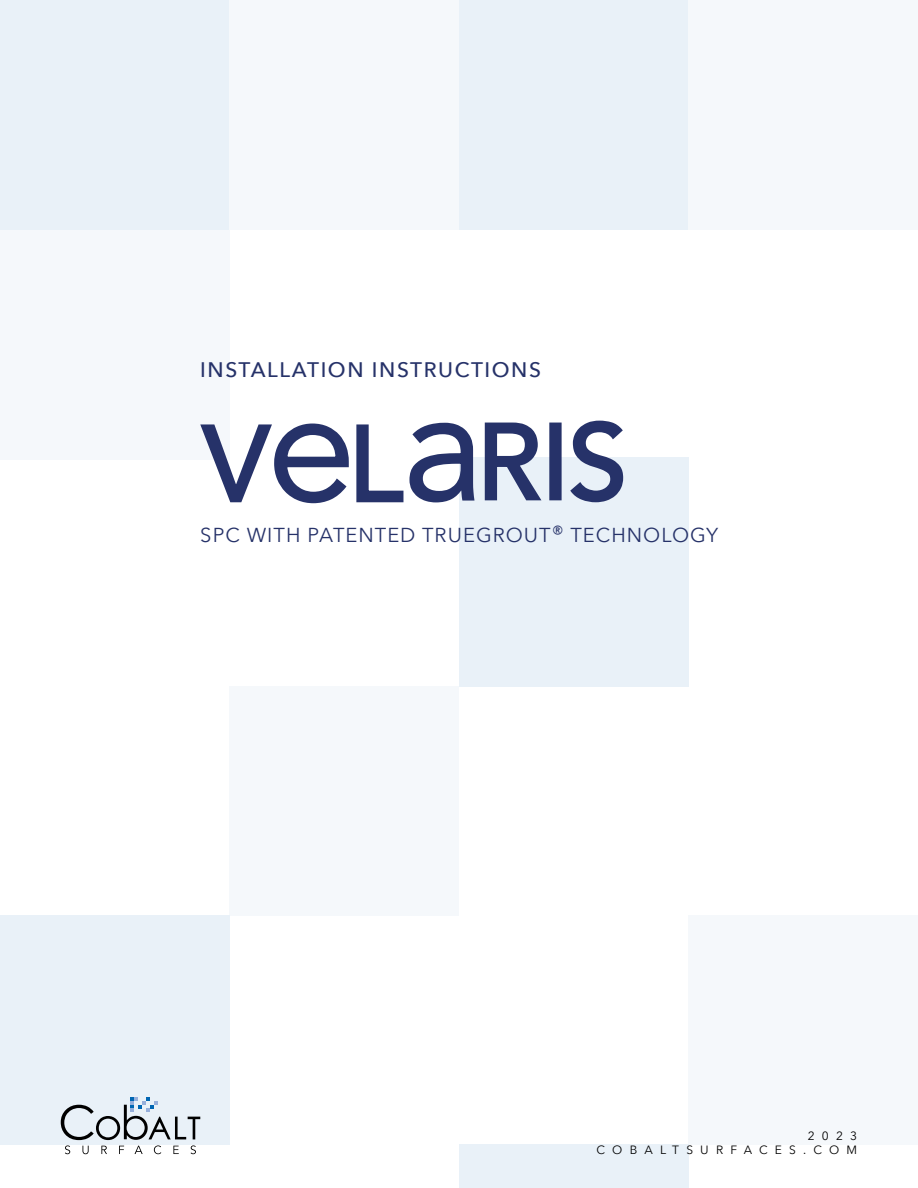
<style>
.page{position:relative;width:918px;height:1188px;background:#fff}
.page>*{position:absolute;margin:0;border:0;box-sizing:border-box;transform-origin:0 0}
.t1{font:500 21px "Avenir Next";letter-spacing:.075em;color:#263269}
.t2{font:20.1px "Avenir Next";letter-spacing:.05em;color:#263269}
.t3{font:12px/14.4px "Avenir Next";letter-spacing:.6em;color:#000;text-align:right}
</style>
<div class="page">
<div style="left:0;top:0;width:230px;height:229px;background:#e9f1f8"></div>
<div style="left:230px;top:0;width:229px;height:229px;background:#f5f8fb"></div>
<div style="left:459px;top:0;width:230px;height:229px;background:#e9f1f8"></div>
<div style="left:689px;top:0;width:229px;height:229px;background:#f5f8fb"></div>
<div style="left:0;top:230px;width:230px;height:230px;background:#f5f8fb"></div>
<div style="left:459px;top:457px;width:230px;height:230px;background:#e9f1f8"></div>
<div style="left:230px;top:687px;width:229px;height:229px;background:#f5f8fb"></div>
<div style="left:0;top:915px;width:230px;height:229px;background:#e9f1f8"></div>
<div style="left:689px;top:915px;width:229px;height:229px;background:#f5f8fb"></div>
<div style="left:459px;top:1144px;width:230px;height:44px;background:#e9f1f8"></div>
<svg style="left:200px;top:422px;width:275px;height:82px"></svg>
<svg style="left:484px;top:422px;width:58px;height:79px"></svg>
<div style="left:549px;top:423px;width:13px;height:77px;background:#263269;border:2px solid #263269"></div>
<svg style="left:570px;top:420px;width:54px;height:83px"></svg>
<svg style="left:61px;top:1097px;width:139px;height:57px"></svg>
<p class="t1" style="left:200px;top:352px;width:342px">INSTALLATION INSTRUCTIONS</p>
<p class="t2" style="left:200px;top:518px;width:519px">SPC WITH PATENTED TRUEGROUT® TECHNOLOGY</p>
<p class="t3" style="left:597px;top:1128px;width:262px">2023<br>COBALTSURFACES.COM</p>
</div>
